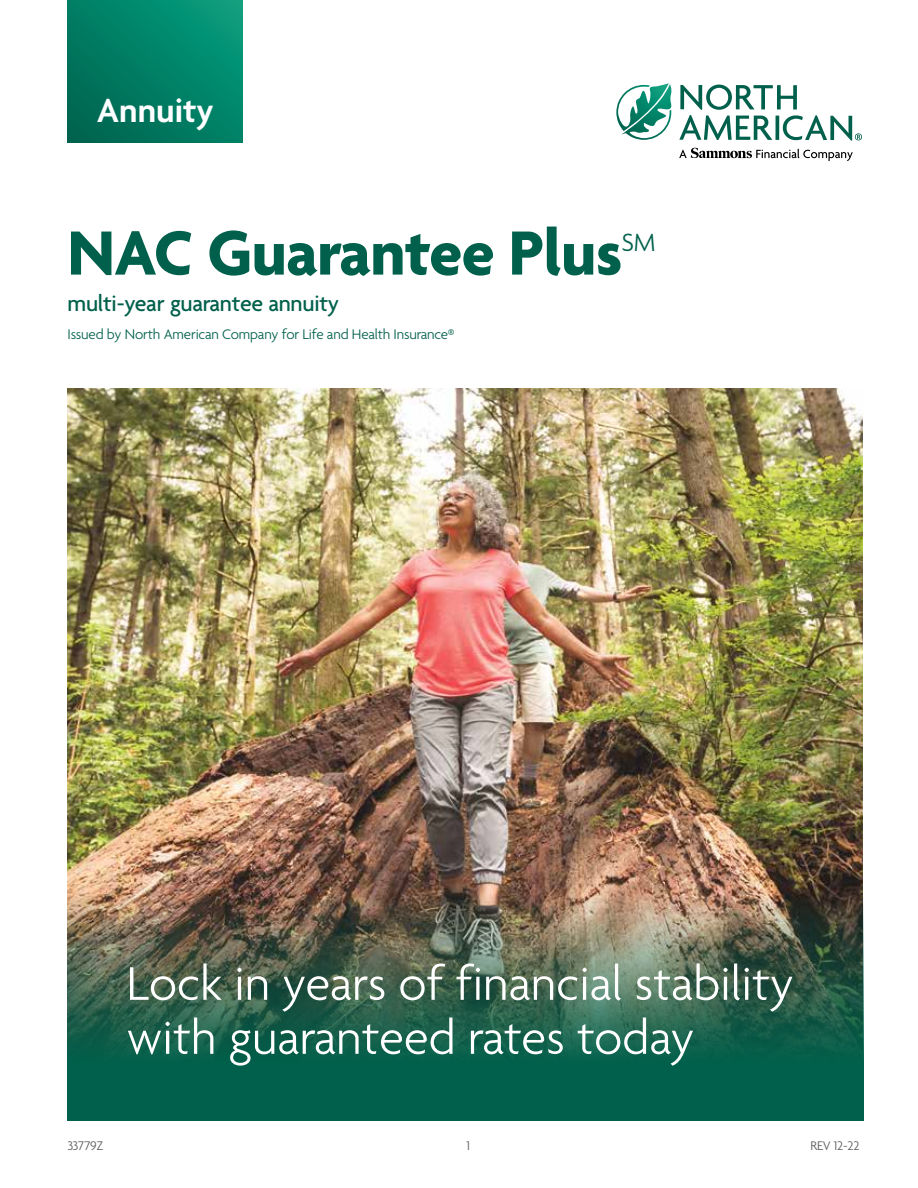
<style>
.page{position:relative;width:918px;height:1188px;background:#fff}
.page>*{position:absolute;margin:0;border:0;box-sizing:border-box;transform-origin:0 0}
.t1{font:700 67.5px "Agenda";letter-spacing:-.01em;color:#00604b}
.t2{font:300 51px/54px "Agenda";color:#fff}
.t3{font:600 36px "Agenda";color:#fff}
.t4{font:300 27px "Agenda";color:#00604b}
.t5{font:500 24px "Agenda";letter-spacing:-.01em;color:#00604b}
.t6{font:300 15px "Agenda";letter-spacing:-.01em;color:#00604b}
.t7{font:300 13.5px "Agenda";letter-spacing:-.01em;color:#58595b}
</style>
<div class="page">
<img style="left:68px;top:389px;width:794px;height:505px">
<svg style="left:68px;top:0;width:175px;height:142px;background:#008065"></svg>
<img style="left:68px;top:894px;width:796px;height:226px">
<svg style="left:616px;top:83px;width:56px;height:57px"></svg>
<svg style="left:679px;top:148px;width:174px;height:13px"></svg>
<svg style="left:679px;top:85px;width:183px;height:56px"></svg>
<p class="t3" style="left:97px;top:91px;width:118px">Annuity</p>
<h1 class="t1" style="left:68px;top:217px;width:556px">NAC Guarantee Plus</h1>
<p class="t4" style="left:622px;top:228px;width:36px">SM</p>
<p class="t5" style="left:68px;top:291px;width:273px">multi-year guarantee annuity</p>
<p class="t6" style="left:68px;top:326px;width:389px">Issued by North American Company for Life and Health Insurance®</p>
<p class="t2" style="left:126px;top:960px;width:669px">Lock in years of financial stability with guaranteed rates today</p>
<p class="t7" style="left:68px;top:1138px;width:38px">33779Z</p>
<p class="t7" style="left:466px;top:1138px;width:5px">1</p>
<p class="t7" style="left:810px;top:1138px;width:51px">REV 12-22</p>
</div>
